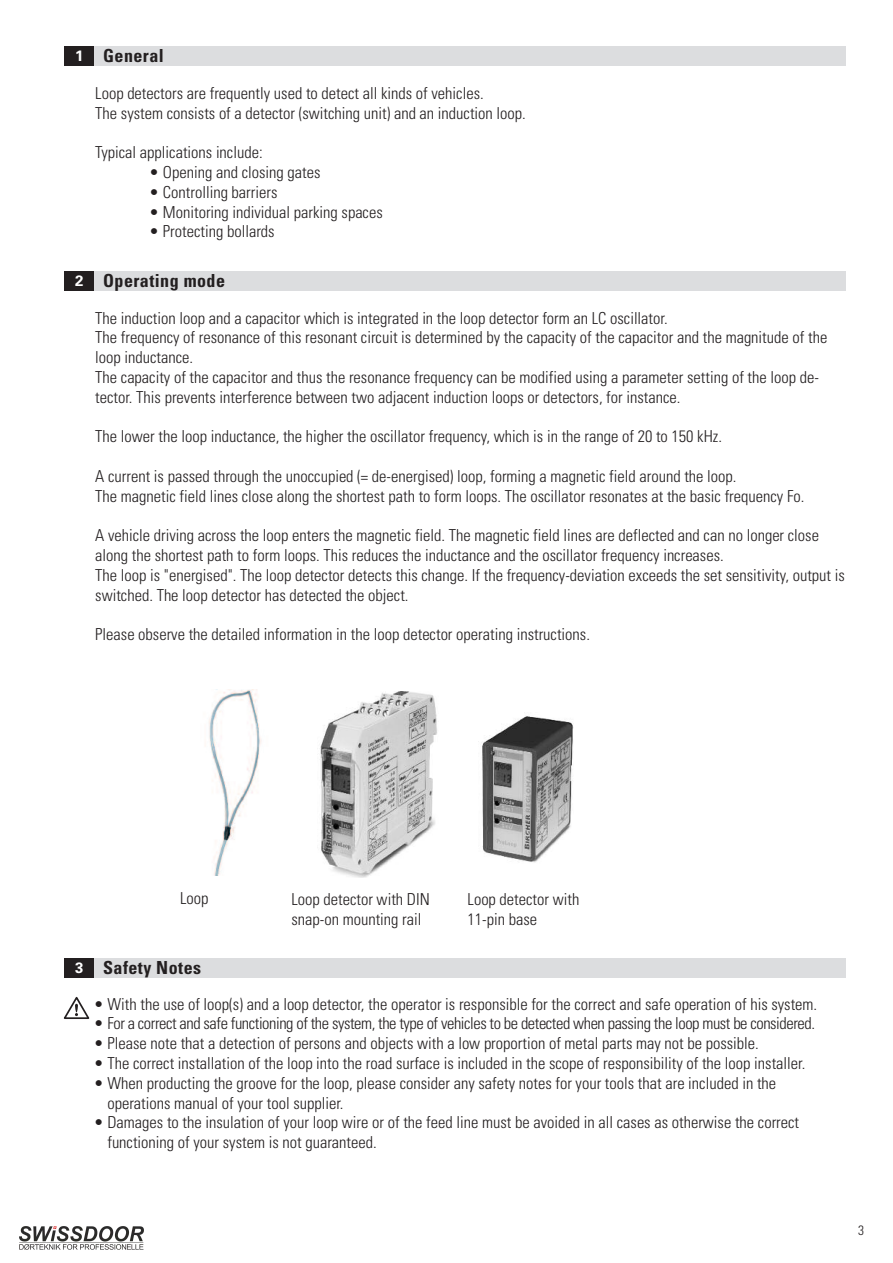
<style>
.page{position:relative;width:893px;height:1263px;background:#fff}
.page>*{position:absolute;margin:0;border:0;box-sizing:border-box;transform-origin:0 0}
.t1{font:700 condensed 18px "Univers";letter-spacing:.025em;color:#231f20}
.t2{font:300 condensed 16.5px/19.8px "Univers";color:#231f20}
.t3{font:300 condensed 16.5px "Univers";letter-spacing:-.025em;color:#231f20}
.t4{font:300 condensed 13.5px "Univers";color:#231f20}
.s1{font-stretch:normal;font-size:15px;color:#fff}
</style>
<div class="page">
<div style="left:64px;top:47px;width:31px;height:19px;background:#231f20"></div>
<div style="left:95px;top:47px;width:751px;height:19px;background:#dcdddf"></div>
<div style="left:64px;top:272px;width:31px;height:19px;background:#231f20"></div>
<div style="left:95px;top:272px;width:751px;height:19px;background:#dcdddf"></div>
<img style="left:209px;top:690px;width:52px;height:185px">
<img style="left:478px;top:716px;width:95px;height:147px">
<img style="left:320px;top:691px;width:117px;height:186px">
<div style="left:64px;top:958px;width:31px;height:20px;background:#231f20"></div>
<div style="left:95px;top:958px;width:751px;height:20px;background:#dcdddf"></div>
<svg style="left:64px;top:997px;width:25px;height:22px"></svg>
<img style="left:20px;top:1226px;width:123px;height:24px">
<p class="t1" style="left:75px;top:49px;width:90px"><span class="s1">1</span> General</p>
<p class="t2" style="left:95px;top:84px;width:432px">Loop detectors are frequently used to detect all kinds of vehicles.<br>The system consists of a detector (switching unit) and an induction loop.</p>
<p class="t2" style="left:95px;top:144px;width:169px">Typical applications include:</p>
<p class="t2" style="left:149px;top:164px;width:173px">• Opening and closing gates</p>
<p class="t2" style="left:149px;top:183px;width:130px">• Controlling barriers</p>
<p class="t2" style="left:149px;top:203px;width:235px">• Monitoring individual parking spaces</p>
<p class="t2" style="left:149px;top:223px;width:127px">• Protecting bollards</p>
<p class="t1" style="left:75px;top:274px;width:151px"><span class="s1">2</span> Operating mode</p>
<p class="t2" style="left:95px;top:309px;width:734px">The induction loop and a capacitor which is integrated in the loop detector form an LC oscillator.<br>The frequency of resonance of this resonant circuit is determined by the capacity of the capacitor and the magnitude of the loop inductance.<br>The capacity of the capacitor and thus the resonance frequency can be modified using a parameter setting of the loop de&shy;tector. This prevents interference between two adjacent induction loops or detectors, for instance.</p>
<p class="t2" style="left:95px;top:428px;width:628px">The lower the loop inductance, the higher the oscillator frequency, which is in the range of 20 to 150 kHz.</p>
<p class="t2" style="left:95px;top:468px;width:711px">A current is passed through the unoccupied (= de-energised) loop, forming a magnetic field around the loop.<br>The magnetic field lines close along the shortest path to form loops. The oscillator resonates at the basic frequency Fo.</p>
<p class="t2" style="left:95px;top:527px;width:751px">A vehicle driving across the loop enters the magnetic field. The magnetic field lines are deflected and can no longer close along the shortest path to form loops. This reduces the inductance and the oscillator frequency increases.<br>The loop is "energised". The loop detector detects this change. If the frequency-deviation exceeds the set sensitivity, output is switched. The loop detector has detected the object.</p>
<p class="t2" style="left:95px;top:626px;width:496px">Please observe the detailed information in the loop detector operating instructions.</p>
<p class="t2" style="left:180px;top:890px;width:30px">Loop</p>
<p class="t2" style="left:291px;top:891px;width:140px">Loop detector with DIN snap-on mounting rail</p>
<p class="t2" style="left:468px;top:891px;width:113px">Loop detector with<br>11-pin base</p>
<p class="t1" style="left:75px;top:961px;width:128px"><span class="s1">3</span> Safety Notes</p>
<p class="t2" style="left:94px;top:995px;width:725px">• With the use of loop(s) and a loop detector, the operator is responsible for the correct and safe operation of his system.</p>
<p class="t3" style="left:94px;top:1017px;width:723px">• For a correct and safe functioning of the system, the type of vehicles to be detected when passing the loop must be considered.</p>
<p class="t2" style="left:94px;top:1035px;width:667px">• Please note that a detection of persons and objects with a low proportion of metal parts may not be possible.</p>
<p class="t2" style="left:94px;top:1055px;width:713px">• The correct installation of the loop into the road surface is included in the scope of responsibility of the loop installer.</p>
<p class="t2" style="left:107px;top:1074px;width:670px;text-indent:-14px">• When producting the groove for the loop, please consider any safety notes for your tools that are included in the operations manual of your tool supplier.</p>
<p class="t2" style="left:107px;top:1114px;width:693px;text-indent:-14px">• Damages to the insulation of your loop wire or of the feed line must be avoided in all cases as otherwise the correct functioning of your system is not guaranteed.</p>
<p class="t4" style="left:858px;top:1226px;width:7px">3</p>
</div>
